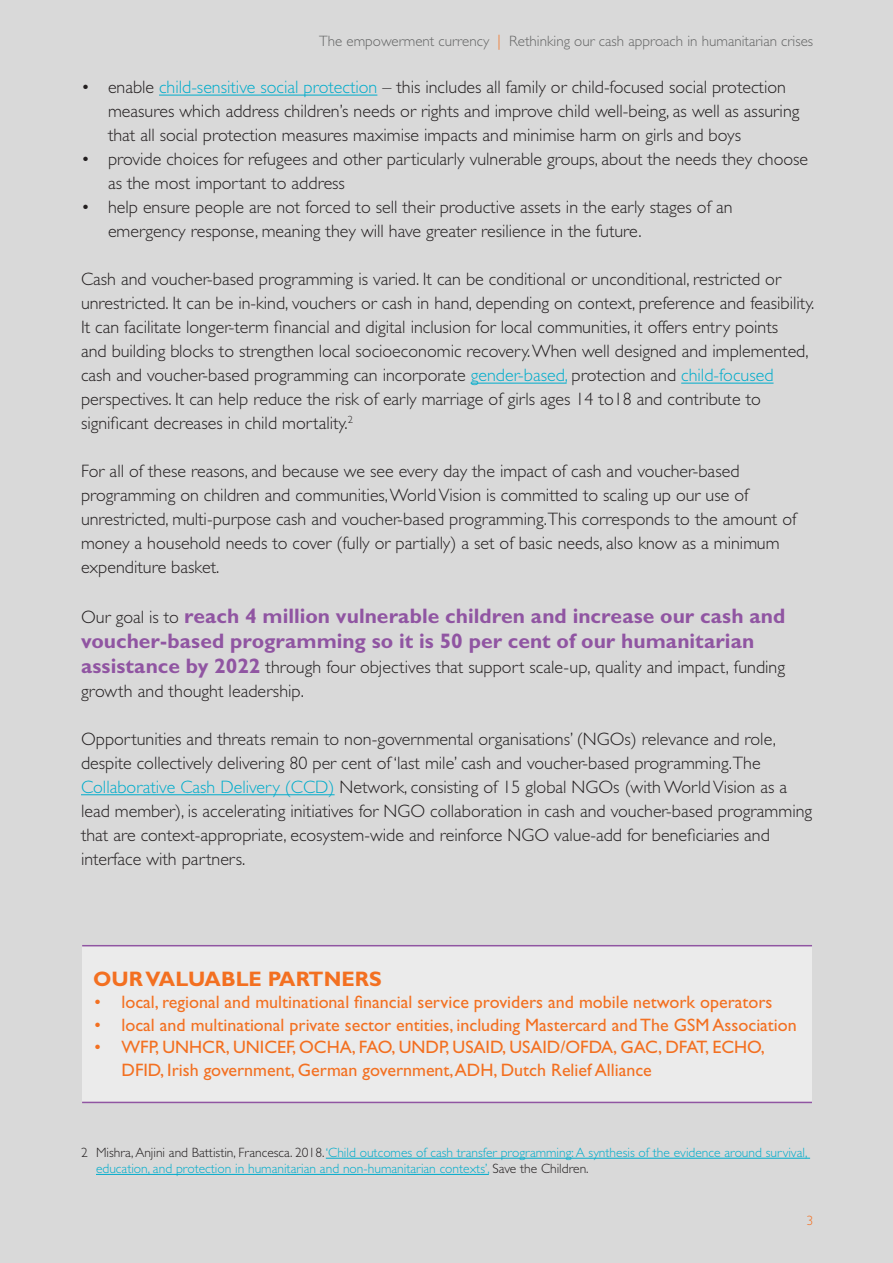
<style>
.page{position:relative;width:893px;height:1263px;background:#fff}
.page>*{position:absolute;margin:0;border:0;box-sizing:border-box;transform-origin:0 0}
.t1{font:700 21px/25.2px "Gill Sans Std";color:#9055a2}
.t2{font:700 21px "Gill Sans Std";color:#f37021}
.t3{font:300 18px/24px "Gill Sans Std";color:#231f20}
.t4{font:18px/22.5px "Gill Sans Std";color:#f37021}
.t5{font:300 15px "Gill Sans Std";color:#656666}
.t6{font:300 13.5px/16.2px "Gill Sans Std";color:#00accb}
.t7{font:300 13.5px "Gill Sans Std";color:#f37021}
.s1{color:#f37021}
.s2{color:#00accb}
.s3{font-weight:300;font-size:18px;color:#231f20}
.s4{font-weight:700;font-size:21px;color:#9055a2}
.s5{color:#231f20}
</style>
<div class="page">
<div style="left:0;top:1px;width:893px;height:1262px;background:#d9d9d9"></div>
<hr style="left:159px;top:95px;width:218px;height:1px;background:#00accb">
<hr style="left:471px;top:383px;width:96px;height:1px;background:#00accb">
<hr style="left:681px;top:383px;width:92px;height:1px;background:#00accb">
<hr style="left:81px;top:794px;width:254px;height:1px;background:#00accb">
<div style="left:82px;top:945px;width:730px;height:157px;background:#ebebeb"></div>
<hr style="left:82px;top:1102px;width:730px;height:1px;background:#9055a2">
<hr style="left:82px;top:945px;width:730px;height:1px;background:#9055a2">
<hr style="left:326px;top:1158px;width:484px;height:1px;background:#00accb">
<hr style="left:96px;top:1174px;width:393px;height:1px;background:#00accb">
<p class="t5" style="left:319px;top:33px;width:495px">The empowerment currency <span class="s1">|</span> Rethinking our cash approach in humanitarian crises</p>
<p class="t3" style="left:108px;top:75px;width:693px;text-indent:-27px">• enable <span class="s2">child-sensitive social protection</span> – this includes all family or child-focused social protection measures which address children’s needs or rights and improve child well-being, as well as assuring that all social protection measures maximise impacts and minimise harm on girls and boys</p>
<p class="t3" style="left:108px;top:147px;width:702px;text-indent:-27px">• provide choices for refugees and other particularly vulnerable groups, about the needs they choose as the most important to address</p>
<p class="t3" style="left:108px;top:195px;width:626px;text-indent:-27px">• help ensure people are not forced to sell their productive assets in the early stages of an emergency response, meaning they will have greater resilience in the future.</p>
<p class="t3" style="left:81px;top:267px;width:735px">Cash and voucher-based programming is varied. It can be conditional or unconditional, restricted or unrestricted. It can be in-kind, vouchers or cash in hand, depending on context, preference and feasibility.<br>It can facilitate longer-term financial and digital inclusion for local communities, it offers entry points<br>and building blocks to strengthen local socioeconomic recovery. When well designed and implemented, cash and voucher-based programming can incorporate <span class="s2">gender-based,</span> protection and <span class="s2">child-focused </span>perspectives. It can help reduce the risk of early marriage of girls ages 14 to18 and contribute to significant decreases in child mortality.<sup>2</sup></p>
<p class="t3" style="left:81px;top:459px;width:717px">For all of these reasons, and because we see every day the impact of cash and voucher-based programming on children and communities, World Vision is committed to scaling up our use of unrestricted, multi-purpose cash and voucher-based programming.This corresponds to the amount of money a household needs to cover (fully or partially) a set of basic needs, also know as a minimum expenditure basket.</p>
<p class="t1" style="left:81px;top:603px;width:706px"><span class="s3">Our goal is to</span> reach 4 million vulnerable children and increase our cash and voucher-based programming so it is 50 per cent of our humanitarian</p>
<p class="t3" style="left:81px;top:655px;width:705px"><span class="s4">assistance by 2022</span> through four objectives that support scale-up, quality and impact, funding growth and thought leadership.</p>
<p class="t3" style="left:81px;top:727px;width:733px">Opportunities and threats remain to non-governmental organisations’ (NGOs) relevance and role, despite collectively delivering 80 per cent of ‘last mile’ cash and voucher-based programming.The <span class="s2">Collaborative Cash Delivery (CCD)</span> Network, consisting of 15 global NGOs (with World Vision as a lead member), is accelerating initiatives for NGO collaboration in cash and voucher-based programming that are context-appropriate, ecosystem-wide and reinforce NGO value-add for beneficiaries and interface with partners.</p>
<p class="t2" style="left:93px;top:966px;width:290px">OUR VALUABLE PARTNERS</p>
<p class="t4" style="left:94px;top:991px;width:680px">• local, regional and multinational financial service providers and mobile network operators</p>
<p class="t4" style="left:94px;top:1013px;width:704px">• local and multinational private sector entities, including Mastercard and The GSM Association</p>
<p class="t4" style="left:122px;top:1036px;width:645px;text-indent:-27px">• WFP, UNHCR, UNICEF, OCHA, FAO, UNDP, USAID, USAID/OFDA, GAC, DFAT, ECHO,<br>DFID, Irish government, German government, ADH, Dutch Relief Alliance</p>
<p class="t6" style="left:96px;top:1144px;width:713px;text-indent:-15px"><span class="s5">2 Mishra, Anjini and Battistin, Francesca. 2018.</span> ‘Child outcomes of cash transfer programming: A synthesis of the evidence around survival, education, and protection in humanitarian and non-humanitarian contexts’, <span class="s5">Save the Children.</span></p>
<p class="t7" style="left:806px;top:1213px;width:8px">3</p>
</div>
